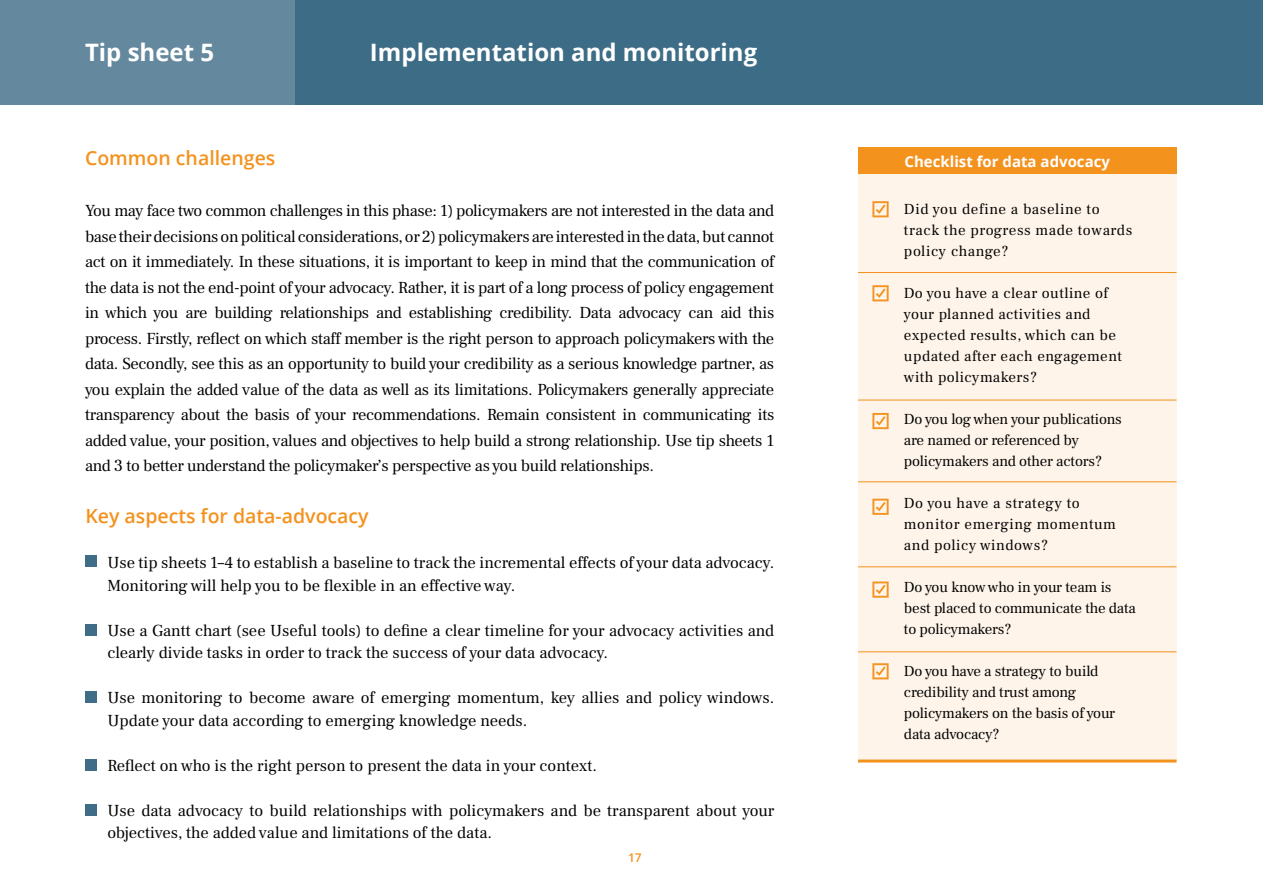
<style>
.page{position:relative;width:1263px;height:893px;background:#fff}
.page>*{position:absolute;margin:0;border:0;box-sizing:border-box;transform-origin:0 0}
.t1{font:700 24px "Open Sans";color:#fff}
.t2{font:600 19.5px "Open Sans";color:#f4921e}
.t3{font:16.5px/25.5px "Frank Ruhl Libre";color:#000}
.t4{font:15px/21px "Frank Ruhl Libre";letter-spacing:-.01em;color:#000}
.t5{font:15px/21px "Frank Ruhl Libre";letter-spacing:.04em;color:#000}
.t6{font:15px/21px "Frank Ruhl Libre";letter-spacing:.03em;color:#000}
.t7{font:700 15px "Open Sans";color:#fff}
.t8{font:600 12px "Open Sans";color:#f4921e}
</style>
<div class="page">
<div style="left:295px;top:0;width:968px;height:105px;background:#3d6c86"></div>
<div style="left:0;top:0;width:295px;height:105px;background:#64899e"></div>
<div style="left:858px;top:147px;width:319px;height:614px;background:#fef4e9"></div>
<div style="left:858px;top:147px;width:318px;height:27px;background:#f4921e"></div>
<svg style="left:872px;top:201px;width:17px;height:16px"></svg>
<svg style="left:872px;top:285px;width:17px;height:16px"></svg>
<svg style="left:872px;top:413px;width:17px;height:16px"></svg>
<svg style="left:872px;top:499px;width:17px;height:16px"></svg>
<svg style="left:872px;top:581px;width:17px;height:17px"></svg>
<svg style="left:872px;top:663px;width:17px;height:16px"></svg>
<div style="left:85px;top:555px;width:11px;height:12px;background:#3f6c86"></div>
<div style="left:85px;top:624px;width:11px;height:12px;background:#3f6c86"></div>
<div style="left:85px;top:692px;width:11px;height:11px;background:#3f6c86"></div>
<div style="left:85px;top:759px;width:11px;height:12px;background:#3f6c86"></div>
<div style="left:85px;top:804px;width:11px;height:11px;background:#3f6c86"></div>
<hr style="left:858px;top:759px;width:318px;height:3px;background:#f4921e">
<hr style="left:858px;top:272px;width:318px;height:1px;background:#f4921e">
<hr style="left:858px;top:400px;width:318px;height:1px;background:#f4921e">
<hr style="left:858px;top:481px;width:318px;height:1px;background:#f4921e">
<hr style="left:858px;top:566px;width:318px;height:1px;background:#f4921e">
<hr style="left:858px;top:651px;width:318px;height:1px;background:#f4921e">
<h1 class="t1" style="left:85px;top:35px;width:131px">Tip sheet 5</h1>
<h1 class="t1" style="left:370px;top:35px;width:389px">Implementation and monitoring</h1>
<p class="t2" style="left:85px;top:145px;width:192px">Common challenges</p>
<p class="t3" style="left:85px;top:198px;width:691px;text-align:justify">You may face two common challenges in this phase: 1) policymakers are not interested in the data and base their decisions on political considerations, or 2) policymakers are interested in the data, but cannot act on it immediately. In these situations, it is important to keep in mind that the communication of the data is not the end-point of your advocacy. Rather, it is part of a long process of policy engagement in which you are building relationships and establishing credibility. Data advocacy can aid this process. Firstly, reflect on which staff member is the right person to approach policymakers with the data. Secondly, see this as an opportunity to build your credibility as a serious knowledge partner, as you explain the added value of the data as well as its limitations. Policymakers generally appreciate transparency about the basis of your recommendations. Remain consistent in communicating its added value, your position, values and objectives to help build a strong relationship. Use tip sheets 1 and 3 to better understand the policymaker’s perspective as you build relationships.</p>
<p class="t2" style="left:85px;top:503px;width:285px">Key aspects for data-advocacy</p>
<p class="t3" style="left:107px;top:551px;width:668px;line-height:22.5px">Use tip sheets 1–4 to establish a baseline to track the incremental effects of your data advocacy.<br>Monitoring will help you to be flexible in an effective way.</p>
<p class="t3" style="left:107px;top:619px;width:668px;line-height:22.5px">Use a Gantt chart (see Useful tools) to define a clear timeline for your advocacy activities and clearly divide tasks in order to track the success of your data advocacy.</p>
<p class="t3" style="left:107px;top:686px;width:668px;line-height:22.5px">Use monitoring to become aware of emerging momentum, key allies and policy windows.<br>Update your data according to emerging knowledge needs.</p>
<p class="t3" style="left:107px;top:752px;width:491px">Reflect on who is the right person to present the data in your context.</p>
<p class="t3" style="left:107px;top:799px;width:668px;line-height:22.5px">Use data advocacy to build relationships with policymakers and be transparent about your objectives, the added value and limitations of the data.</p>
<p class="t8" style="left:628px;top:850px;width:15px">17</p>
<p class="t7" style="left:904px;top:151px;width:207px">Checklist for data advocacy</p>
<p class="t5" style="left:904px;top:198px;width:230px">Did you define a baseline to track the progress made towards policy change?</p>
<p class="t6" style="left:904px;top:282px;width:219px">Do you have a clear outline of your planned activities and expected results, which can be updated after each engagement with policymakers?</p>
<p class="t4" style="left:904px;top:408px;width:219px">Do you log when your publications are named or referenced by policymakers and other actors?</p>
<p class="t5" style="left:904px;top:492px;width:214px">Do you have a strategy to monitor emerging momentum and policy windows?</p>
<p class="t4" style="left:904px;top:576px;width:233px">Do you know who in your team is best placed to communicate the data to policymakers?</p>
<p class="t4" style="left:904px;top:660px;width:213px">Do you have a strategy to build credibility and trust among policymakers on the basis of your data advocacy?</p>
</div>
